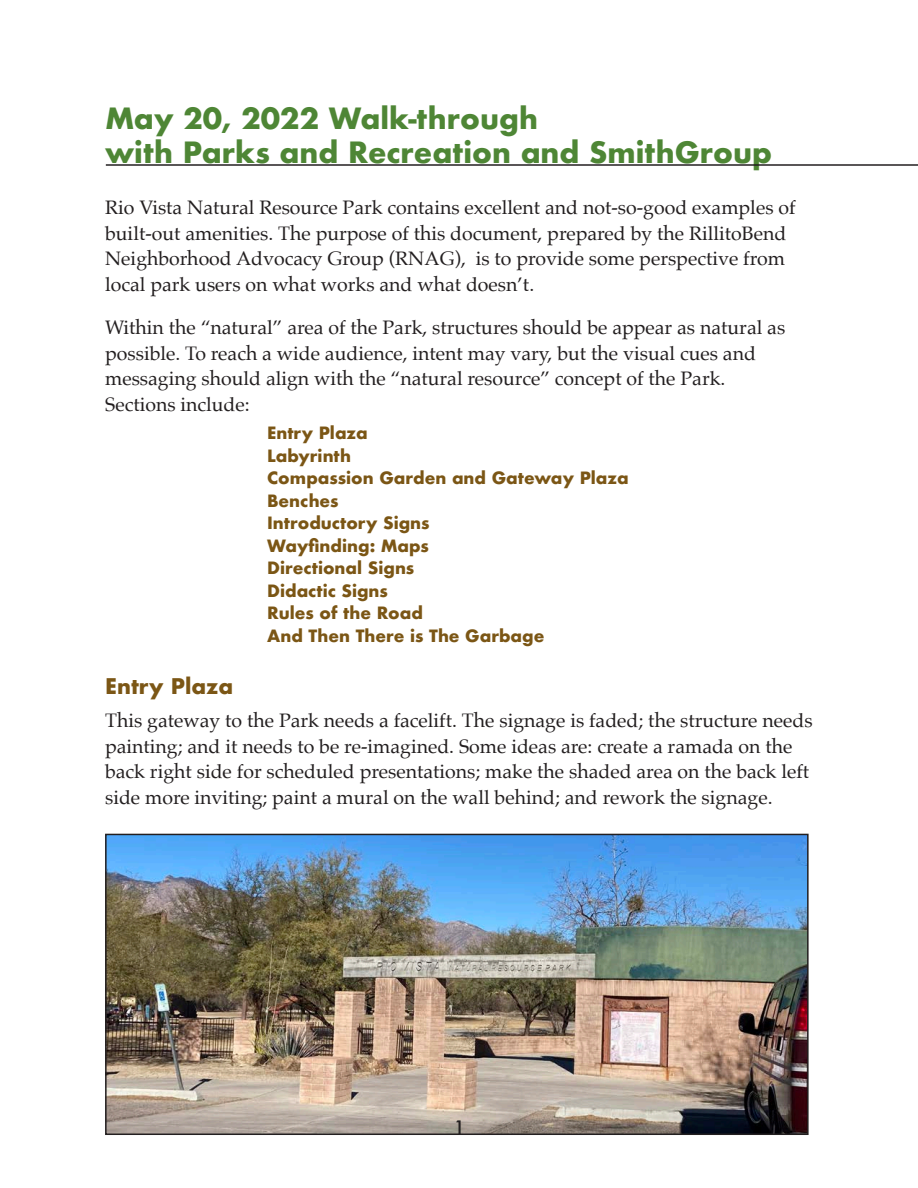
<style>
.page{position:relative;width:918px;height:1188px;background:#fff}
.page>*{position:absolute;margin:0;border:0;box-sizing:border-box;transform-origin:0 0}
.t1{font:700 28.5px "Futura";color:#4e8635}
.t2{font:700 21px "Futura";color:#7b5615}
.t3{font:19.5px/25.5px "Palatino";color:#231f20}
.t4{font:500 18px "Futura";color:#231f20}
.t5{font:700 16.5px "Futura";color:#7b5615}
</style>
<div class="page">
<hr style="left:106px;top:164px;width:812px;height:2px;background:#231f20">
<img style="left:108px;top:837px;width:698px;height:295px">
<div style="left:105px;top:834px;width:704px;height:301px;border:2px solid #231f20"></div>
<p class="t1" style="left:105px;top:97px;width:434px">May 20, 2022 Walk-through</p>
<p class="t1" style="left:105px;top:132px;width:669px">with Parks and Recreation and SmithGroup</p>
<p class="t3" style="left:105px;top:195px;width:692px">Rio Vista Natural Resource Park contains excellent and not-so-good examples of built-out amenities. The purpose of this document, prepared by the RillitoBend<br>Neighborhood Advocacy Group (RNAG), is to provide some perspective from</p>
<p class="t3" style="left:105px;top:271px;width:431px">local park users on what works and what doesn’t.</p>
<p class="t3" style="left:105px;top:315px;width:682px">Within the “natural” area of the Park, structures should be appear as natural as</p>
<p class="t3" style="left:105px;top:340px;width:652px">possible. To reach a wide audience, intent may vary, but the visual cues and</p>
<p class="t3" style="left:105px;top:366px;width:622px">messaging should align with the “natural resource” concept of the Park.</p>
<p class="t3" style="left:105px;top:391px;width:146px">Sections include:</p>
<p class="t5" style="left:267px;top:421px;width:102px">Entry Plaza</p>
<p class="t5" style="left:267px;top:444px;width:85px">Labyrinth</p>
<p class="t5" style="left:267px;top:466px;width:363px">Compassion Garden and Gateway Plaza</p>
<p class="t5" style="left:267px;top:489px;width:73px">Benches</p>
<p class="t5" style="left:267px;top:511px;width:164px">Introductory Signs</p>
<p class="t5" style="left:267px;top:534px;width:163px">Wayfinding: Maps</p>
<p class="t5" style="left:267px;top:556px;width:149px">Directional Signs</p>
<p class="t5" style="left:267px;top:579px;width:122px">Didactic Signs</p>
<p class="t5" style="left:267px;top:601px;width:157px">Rules of the Road</p>
<p class="t5" style="left:267px;top:624px;width:279px">And Then There is The Garbage</p>
<p class="t2" style="left:105px;top:671px;width:130px">Entry Plaza</p>
<p class="t3" style="left:105px;top:708px;width:709px">This gateway to the Park needs a facelift. The signage is faded; the structure needs painting; and it needs to be re-imagined. Some ideas are: create a ramada on the back right side for scheduled presentations; make the shaded area on the back left side more inviting; paint a mural on the wall behind; and rework the signage.</p>
<p class="t4" style="left:454px;top:1115px;width:13px">1</p>
</div>
